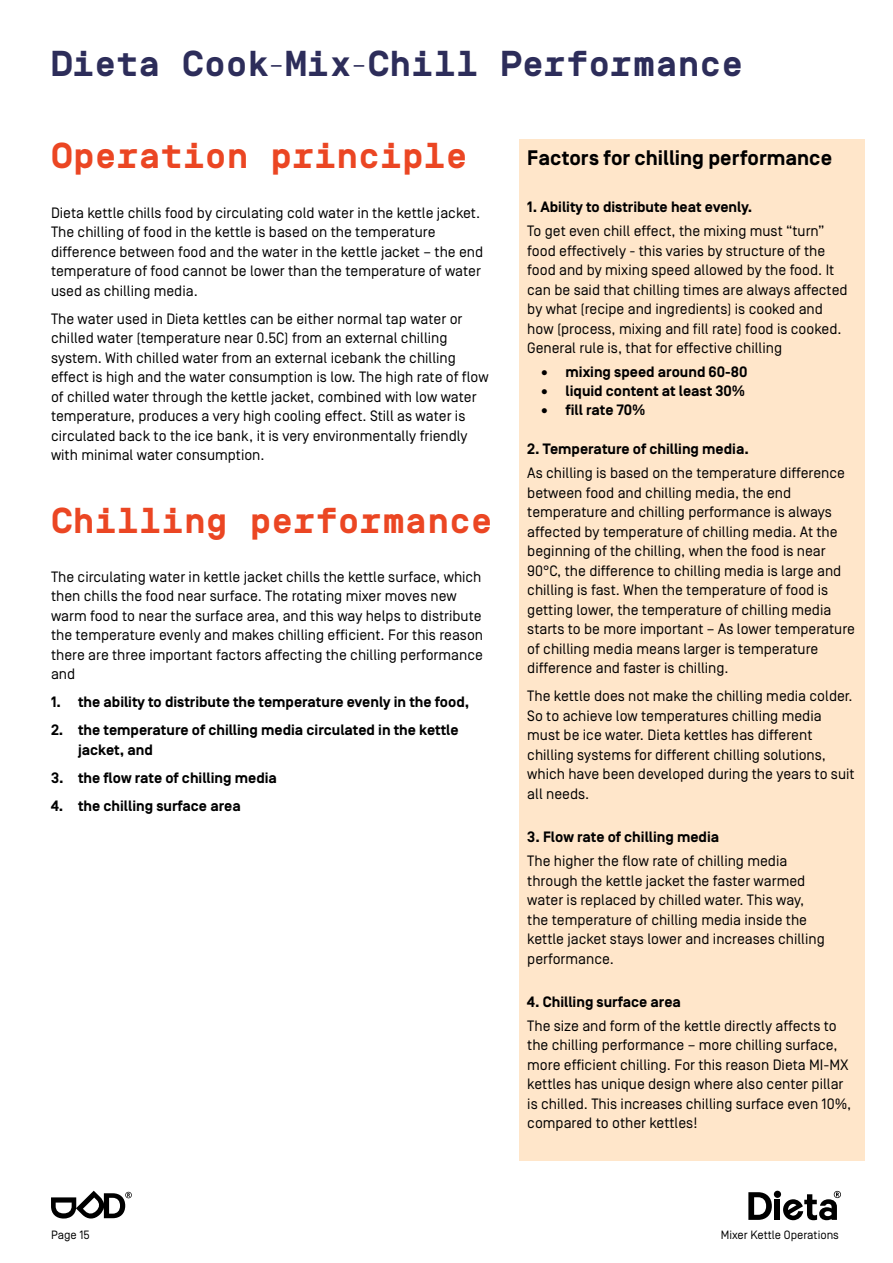
<style>
.page{position:relative;width:893px;height:1263px;background:#fff}
.page>*{position:absolute;margin:0;border:0;box-sizing:border-box;transform-origin:0 0}
.t1{font:700 36px "Simplon Mono";letter-spacing:.005em;color:#eb4623}
.t2{font:700 36px "Simplon Mono";letter-spacing:.005em;color:#2d2d5a}
.t3{font:700 21px "Simplon Norm";color:#000}
.t4{font:15px/19.5px "Simplon Norm";color:#000}
.t5{font:700 15px/19.5px "Simplon Norm";color:#000}
.t6{font:12px "Simplon Norm";color:#000}
</style>
<div class="page">
<svg style="left:748px;top:1192px;width:24px;height:28px"></svg>
<div style="left:775px;top:1200px;width:5px;height:20px;background:#000"></div>
<div style="left:774px;top:1191px;width:7px;height:7px;background:#000;border-radius:50%"></div>
<svg style="left:783px;top:1191px;width:58px;height:29px"></svg>
<svg style="left:51px;top:1191px;width:81px;height:28px"></svg>
<div style="left:519px;top:139px;width:346px;height:1022px;background:#ffe6ca"></div>
<h1 class="t2" style="left:51px;top:44px;width:694px">Dieta Cook-Mix-Chill Performance</h1>
<h1 class="t1" style="left:51px;top:137px;width:418px">Operation principle</h1>
<p class="t4" style="left:51px;top:203px;width:434px">Dieta kettle chills food by circulating cold water in the kettle jacket.<br>The chilling of food in the kettle is based on the temperature difference between food and the water in the kettle jacket – the end temperature of food cannot be lower than the temperature of water used as chilling media.</p>
<p class="t4" style="left:51px;top:309px;width:439px">The water used in Dieta kettles can be either normal tap water or chilled water (temperature near 0.5C) from an external chilling system. With chilled water from an external icebank the chilling effect is high and the water consumption is low. The high rate of flow of chilled water through the kettle jacket, combined with low water temperature, produces a very high cooling effect. Still as water is circulated back to the ice bank, it is very environmentally friendly with minimal water consumption.</p>
<h1 class="t1" style="left:51px;top:501px;width:443px">Chilling performance</h1>
<p class="t4" style="left:51px;top:567px;width:434px">The circulating water in kettle jacket chills the kettle surface, which then chills the food near surface. The rotating mixer moves new warm food to near the surface area, and this way helps to distribute the temperature evenly and makes chilling efficient. For this reason there are three important factors affecting the chilling performance and</p>
<p class="t5" style="left:51px;top:693px;width:420px">1. the ability to distribute the temperature evenly in the food,</p>
<p class="t5" style="left:78px;top:721px;width:382px;text-indent:-27px">2. the temperature of chilling media circulated in the kettle jacket, and</p>
<p class="t5" style="left:51px;top:769px;width:227px">3. the flow rate of chilling media</p>
<p class="t5" style="left:51px;top:797px;width:191px">4. the chilling surface area</p>
<h2 class="t3" style="left:527px;top:146px;width:306px">Factors for chilling performance</h2>
<p class="t5" style="left:527px;top:198px;width:227px">1. Ability to distribute heat evenly.</p>
<p class="t4" style="left:527px;top:222px;width:322px">To get even chill effect, the mixing must “turn” food effectively - this varies by structure of the food and by mixing speed allowed by the food. It can be said that chilling times are always affected by what (recipe and ingredients) is cooked and how (process, mixing and fill rate) food is cooked.<br>General rule is, that for effective chilling</p>
<p class="t5" style="left:539px;top:363px;width:210px">• mixing speed around 60-80</p>
<p class="t5" style="left:539px;top:382px;width:208px">• liquid content at least 30%</p>
<p class="t5" style="left:539px;top:401px;width:108px">• fill rate 70%</p>
<p class="t5" style="left:527px;top:440px;width:223px">2. Temperature of chilling media.</p>
<p class="t4" style="left:527px;top:464px;width:329px">As chilling is based on the temperature difference between food and chilling media, the end temperature and chilling performance is always affected by temperature of chilling media. At the beginning of the chilling, when the food is near 90°C, the difference to chilling media is large and chilling is fast. When the temperature of food is getting lower, the temperature of chilling media starts to be more important – As lower temperature of chilling media means larger is temperature difference and faster is chilling.</p>
<p class="t4" style="left:527px;top:687px;width:329px">The kettle does not make the chilling media colder.<br>So to achieve low temperatures chilling media must be ice water. Dieta kettles has different chilling systems for different chilling solutions, which have been developed during the years to suit all needs.</p>
<p class="t5" style="left:527px;top:828px;width:193px">3. Flow rate of chilling media</p>
<p class="t4" style="left:527px;top:851px;width:299px">The higher the flow rate of chilling media through the kettle jacket the faster warmed water is replaced by chilled water. This way, the temperature of chilling media inside the kettle jacket stays lower and increases chilling performance.</p>
<p class="t5" style="left:527px;top:993px;width:155px">4. Chilling surface area</p>
<p class="t4" style="left:527px;top:1016px;width:326px">The size and form of the kettle directly affects to the chilling performance – more chilling surface, more efficient chilling. For this reason Dieta MI-MX kettles has unique design where also center pillar is chilled. This increases chilling surface even 10%, compared to other kettles!</p>
<p class="t6" style="left:51px;top:1228px;width:40px">Page 15</p>
<p class="t6" style="left:721px;top:1228px;width:120px">Mixer Kettle Operations</p>
</div>
